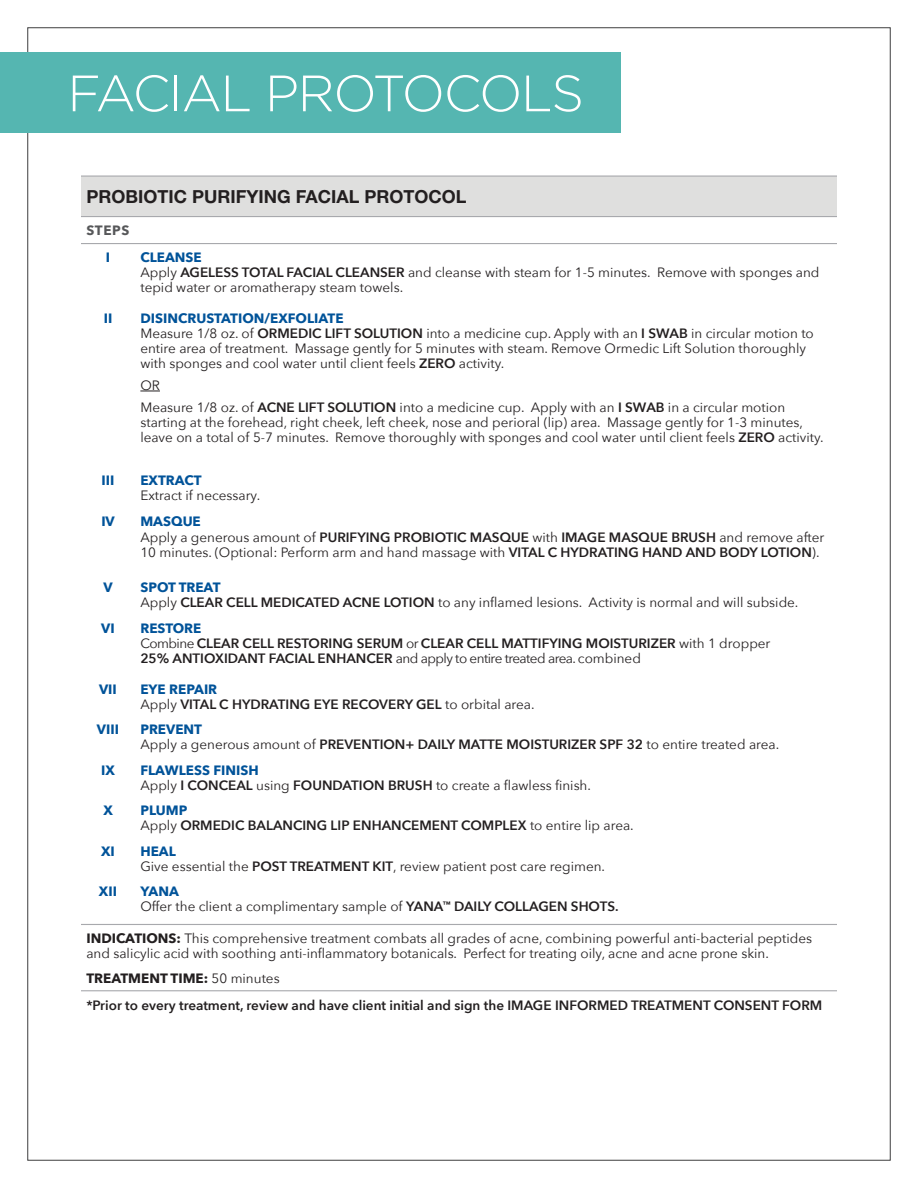
<style>
.page{position:relative;width:918px;height:1188px;background:#fff}
.page>*{position:absolute;margin:0;border:0;box-sizing:border-box;transform-origin:0 0}
.t1{font:300 51px "Gotham";letter-spacing:-.025em;color:#fff}
.t2{font:700 18px "Helvetica Neue LT Std";color:#231f20}
.t3{font:13.5px/15px "Avenir Next";color:#231f20}
.t4{font:600 13.5px/15px "Avenir Next";color:#231f20}
.t5{font:700 13.5px "Avenir Next";color:#015399}
.t6{font:700 13.5px "Avenir Next";letter-spacing:.05em;color:#57585a}
.s1{font-weight:700;color:#015399}
.s2{font-weight:600}
.s3{font-weight:400}
.s4{font-weight:700}
</style>
<div class="page">
<div style="left:0;top:52px;width:621px;height:81px;background:#55b6b1"></div>
<div style="left:81px;top:176px;width:756px;height:41px;background:#dfdfde"></div>
<hr style="left:81px;top:176px;width:54px;height:1px;background:#a8a9ad">
<hr style="left:135px;top:176px;width:702px;height:1px;background:#a8a9ad">
<hr style="left:81px;top:216px;width:54px;height:1px;background:#a8a9ad">
<hr style="left:135px;top:216px;width:702px;height:1px;background:#a8a9ad">
<hr style="left:81px;top:243px;width:54px;height:1px;background:#a8a9ad">
<hr style="left:135px;top:243px;width:702px;height:1px;background:#a8a9ad">
<hr style="left:81px;top:924px;width:54px;height:1px;background:#a8a9ad">
<hr style="left:135px;top:924px;width:702px;height:1px;background:#a8a9ad">
<hr style="left:81px;top:990px;width:54px;height:1px;background:#a8a9ad">
<hr style="left:135px;top:990px;width:702px;height:1px;background:#a8a9ad">
<svg style="left:140px;top:391px;width:20px;height:1px"></svg>
<h1 class="t1" style="left:68px;top:65px;width:518px">FACIAL PROTOCOLS</h1>
<h2 class="t2" style="left:86px;top:185px;width:381px">PROBIOTIC PURIFYING FACIAL PROTOCOL</h2>
<p class="t6" style="left:86px;top:219px;width:45px">STEPS</p>
<p class="t5" style="left:106px;top:246px;width:6px">I</p>
<p class="t3" style="left:140px;top:250px;width:681px"><span class="s1">CLEANSE<br></span>Apply <span class="s2">AGELESS TOTAL FACIAL CLEANSER</span> and cleanse with steam for 1-5 minutes. Remove with sponges and tepid water or aromatherapy steam towels.</p>
<p class="t5" style="left:104px;top:307px;width:10px">II</p>
<p class="t3" style="left:140px;top:310px;width:675px"><span class="s1">DISINCRUSTATION/EXFOLIATE<br></span>Measure 1/8 oz. of <span class="s2">ORMEDIC LIFT SOLUTION</span> into a medicine cup. Apply with an <span class="s2">I SWAB</span> in circular motion to entire area of treatment. Massage gently for 5 minutes with steam. Remove Ormedic Lift Solution thoroughly with sponges and cool water until client feels <span class="s2">ZERO</span> activity.</p>
<p class="t3" style="left:140px;top:374px;width:646px;line-height:21.8px">OR<br>Measure 1/8 oz. of <span class="s2">ACNE LIFT SOLUTION</span> into a medicine cup. Apply with an <span class="s2">I SWAB</span> in a circular motion</p>
<p class="t3" style="left:140px;top:414px;width:685px">starting at the forehead, right cheek, left cheek, nose and perioral (lip) area. Massage gently for 1-3 minutes, leave on a total of 5-7 minutes. Remove thoroughly with sponges and cool water until client feels <span class="s2">ZERO</span> activity.</p>
<p class="t5" style="left:102px;top:469px;width:14px">III</p>
<p class="t5" style="left:140px;top:469px;width:63px">EXTRACT</p>
<p class="t3" style="left:140px;top:487px;width:121px">Extract if necessary.</p>
<p class="t5" style="left:101px;top:509px;width:15px">IV</p>
<p class="t3" style="left:140px;top:513px;width:686px;line-height:15.6px"><span class="s1">MASQUE<br></span>Apply a generous amount of <span class="s2">PURIFYING PROBIOTIC MASQUE</span> with <span class="s2">IMAGE MASQUE BRUSH</span> and remove after<br>10 minutes. (Optional: Perform arm and hand massage with <span class="s2">VITAL C HYDRATING HAND AND BODY LOTION</span>).</p>
<p class="t5" style="left:104px;top:576px;width:11px">V</p>
<p class="t3" style="left:140px;top:580px;width:660px"><span class="s1">SPOT TREAT<br></span>Apply <span class="s2">CLEAR CELL MEDICATED ACNE LOTION</span> to any inflamed lesions. Activity is normal and will subside.</p>
<p class="t5" style="left:101px;top:616px;width:15px">VI</p>
<p class="t4" style="left:140px;top:620px;width:632px"><span class="s1">RESTORE<br></span><span class="s3">Combine</span> CLEAR CELL RESTORING SERUM <span class="s3">or</span> CLEAR CELL MATTIFYING MOISTURIZER <span class="s3">with 1 dropper<br></span>25% ANTIOXIDANT FACIAL ENHANCER <span class="s3">and apply to entire treated area. combined</span></p>
<p class="t5" style="left:99px;top:677px;width:19px">VII</p>
<p class="t4" style="left:140px;top:681px;width:396px"><span class="s1">EYE REPAIR<br></span><span class="s3">Apply</span> VITAL C HYDRATING EYE RECOVERY GEL <span class="s3">to orbital area.</span></p>
<p class="t5" style="left:97px;top:718px;width:24px">VIII</p>
<p class="t3" style="left:140px;top:721px;width:640px"><span class="s1">PREVENT<br></span>Apply a generous amount of <span class="s2">PREVENTION+ DAILY MATTE MOISTURIZER SPF 32</span> to entire treated area.</p>
<p class="t5" style="left:101px;top:758px;width:15px">IX</p>
<p class="t3" style="left:140px;top:762px;width:452px"><span class="s1">FLAWLESS FINISH<br></span>Apply <span class="s2">I CONCEAL</span> using <span class="s2">FOUNDATION BRUSH</span> to create a flawless finish.</p>
<p class="t5" style="left:103px;top:799px;width:11px">X</p>
<p class="t4" style="left:140px;top:803px;width:495px"><span class="s1">PLUMP<br></span><span class="s3">Apply</span> ORMEDIC BALANCING LIP ENHANCEMENT COMPLEX <span class="s3">to entire lip area.</span></p>
<p class="t5" style="left:101px;top:839px;width:15px">XI</p>
<p class="t3" style="left:140px;top:843px;width:466px"><span class="s1">HEAL<br></span>Give essential the <span class="s2">POST TREATMENT KIT</span>, review patient post care regimen.</p>
<p class="t5" style="left:99px;top:880px;width:20px">XII</p>
<p class="t3" style="left:140px;top:883px;width:480px"><span class="s1">YANA<br></span>Offer the client a complimentary sample of <span class="s2">YANA</span><sup>™</sup> <span class="s2">DAILY COLLAGEN SHOTS.</span></p>
<p class="t3" style="left:86px;top:931px;width:727px"><span class="s4">INDICATIONS:</span> This comprehensive treatment combats all grades of acne, combining powerful anti-bacterial peptides and salicylic acid with soothing anti-inflammatory botanicals. Perfect for treating oily, acne and acne prone skin.</p>
<p class="t4" style="left:86px;top:964px;width:737px;line-height:27px"><span class="s4">TREATMENT TIME:</span> <span class="s3">50 minutes<br></span>*Prior to every treatment, review and have client initial and sign the IMAGE INFORMED TREATMENT CONSENT FORM</p>
</div>
